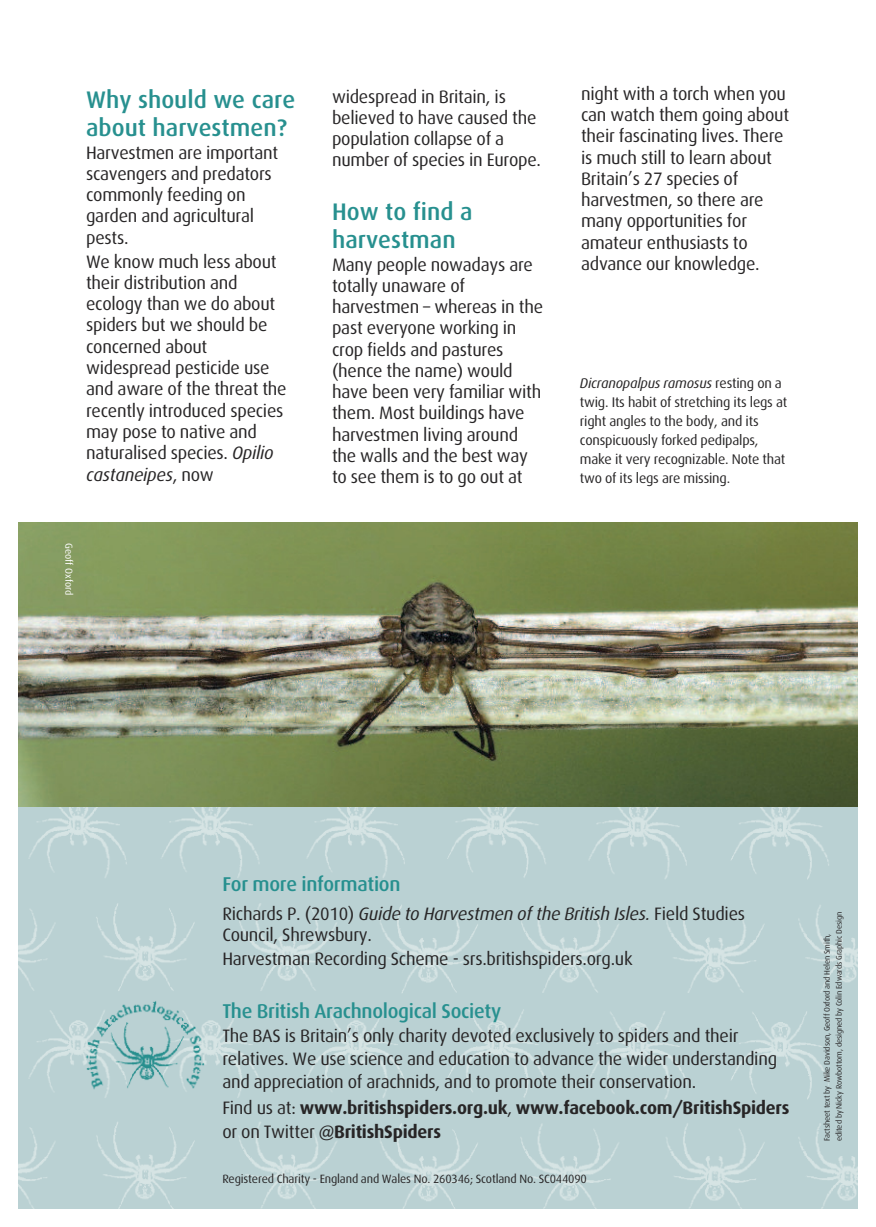
<style>
.page{position:relative;width:876px;height:1227px;background:#fff}
.page>*{position:absolute;margin:0;border:0;box-sizing:border-box;transform-origin:0 0}
.t1{font:500 24px/28px "Dax";color:#27908f}
.t2{font:500 20px "Dax";letter-spacing:-.015em;color:#27908f}
.t3{font:18px/21.2px "Dax";letter-spacing:-.015em;color:#272526}
.t4{font:700 18px/24px "Dax";letter-spacing:-.015em;color:#272526}
.t5{font:14px/19px "Dax";letter-spacing:-.015em;color:#272526}
.t6{font:12px "Dax";letter-spacing:-.015em;color:#272526}
.t7{font:10px "Dax";color:#fefefe}
.t8{font:8px/12px "Dax";letter-spacing:-.015em;color:#272526}
.s1{font-style:italic}
.s2{font-weight:400}
</style>
<div class="page">
<img style="left:18px;top:806px;width:839px;height:403px">
<img style="left:83px;top:999px;width:124px;height:95px">
<img style="left:18px;top:523px;width:839px;height:283px">
<h1 class="t1" style="left:86px;top:86px;width:210px">Why should we care about harvestmen?</h1>
<p class="t3" style="left:86px;top:142px;width:193px">Harvestmen are important scavengers and predators commonly feeding on garden and agricultural pests.</p>
<p class="t3" style="left:86px;top:251px;width:202px">We know much less about their distribution and ecology than we do about spiders but we should be concerned about widespread pesticide use and aware of the threat the recently introduced species may pose to native and naturalised species. <span class="s1">Opilio castaneipes</span>, now</p>
<p class="t7" style="left:75px;top:543px;width:54px;rotate:90deg">Geoff Oxford</p>
<p class="t3" style="left:332px;top:86px;width:210px">widespread in Britain, is believed to have caused the population collapse of a number of species in Europe.</p>
<h1 class="t1" style="left:332px;top:198px;width:142px">How to find a harvestman</h1>
<p class="t3" style="left:332px;top:254px;width:212px">Many people nowadays are totally unaware of harvestmen – whereas in the past everyone working in crop fields and pastures (hence the name) would have been very familiar with them. Most buildings have harvestmen living around the walls and the best way to see them is to go out at</p>
<p class="t3" style="left:580px;top:83px;width:209px">night with a torch when you can watch them going about their fascinating lives. There is much still to learn about<br>Britain’s 27 species of harvestmen, so there are many opportunities for amateur enthusiasts to advance our knowledge.</p>
<p class="t5" style="left:579px;top:374px;width:209px"><span class="s1">Dicranopalpus ramosus</span> resting on a twig. Its habit of stretching its legs at right angles to the body, and its conspicuously forked pedipalps, make it very recognizable. Note that two of its legs are missing.</p>
<p class="t2" style="left:222px;top:873px;width:179px">For more information</p>
<p class="t3" style="left:222px;top:902px;width:524px">Richards P. (2010) <span class="s1">Guide to Harvestmen of the British Isles.</span> Field Studies<br>Council, Shrewsbury.</p>
<p class="t3" style="left:222px;top:948px;width:411px">Harvestman Recording Scheme - srs.britishspiders.org.uk</p>
<p class="t2" style="left:222px;top:999px;width:280px">The British Arachnological Society</p>
<p class="t3" style="left:222px;top:1024px;width:556px;line-height:23.2px">The BAS is Britain’s only charity devoted exclusively to spiders and their relatives. We use science and education to advance the wider understanding and appreciation of arachnids, and to promote their conservation.</p>
<p class="t4" style="left:222px;top:1096px;width:568px"><span class="s2">Find us at:</span> www.britishspiders.org.uk<span class="s2">,</span> www.facebook.com/BritishSpiders <span class="s2">or on Twitter</span> @BritishSpiders</p>
<p class="t6" style="left:222px;top:1172px;width:366px">Registered Charity - England and Wales No. 260346; Scotland No. SC044090</p>
<p class="t8" style="left:820px;top:1141px;width:230px;rotate:-90deg">Factsheet text by Mike Davidson, Geoff Oxford and Helen Smith, edited by Nicky Rowbottom, designed by Colin Edwards Graphic Design</p>
</div>
